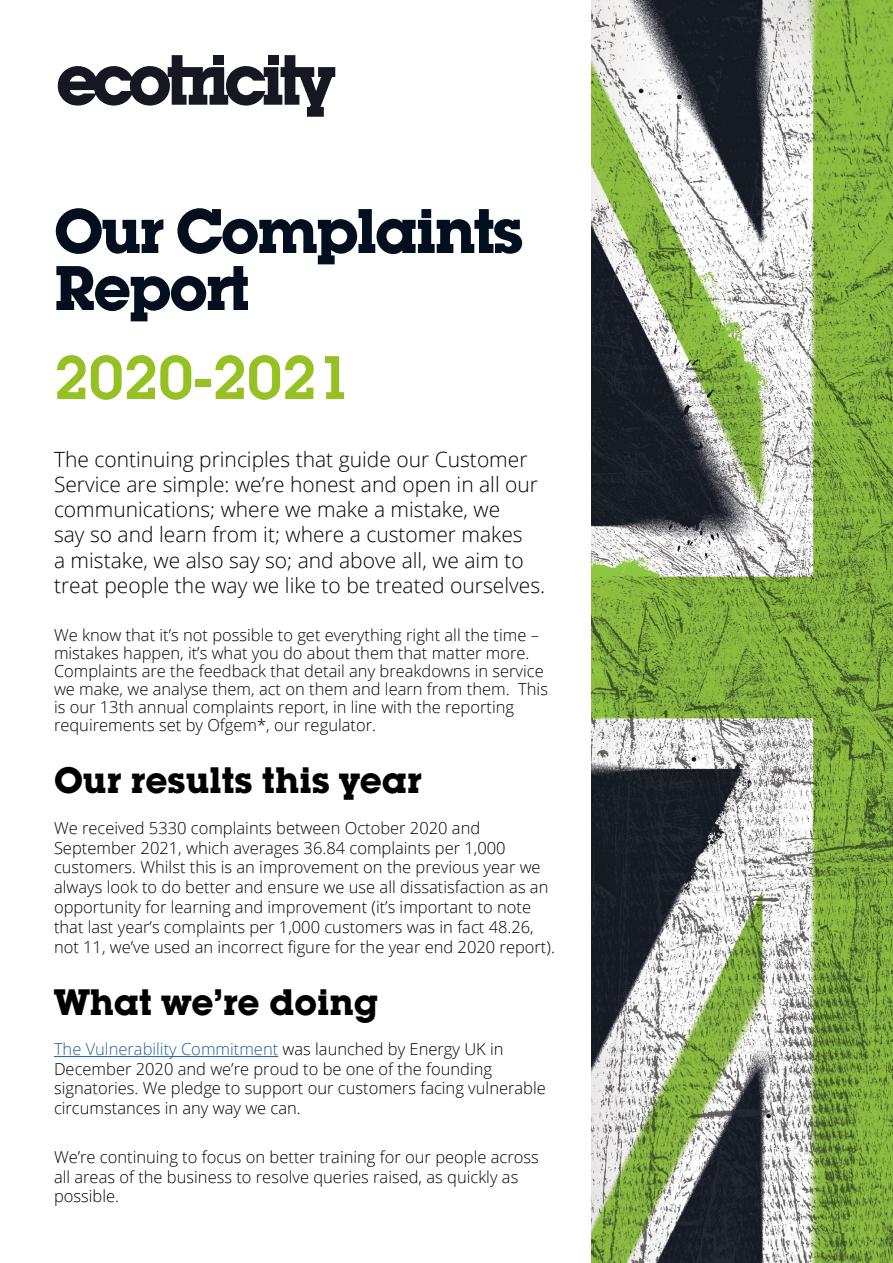
<style>
.page{position:relative;width:893px;height:1263px;background:#fff}
.page>*{position:absolute;margin:0;border:0;box-sizing:border-box;transform-origin:0 0}
.t1{font:700 61.5px/57px "Lubalin Graph Std";letter-spacing:-.04em;color:#010f1f}
.t2{font:600 60px "Lubalin Graph Std";color:#95c122}
.t3{font:700 36px "Lubalin Graph Std";color:#000}
.t4{font:300 21px/25.2px "Open Sans";color:#000}
.t5{font:300 16.5px/19.8px "Open Sans";color:#000}
.s1{color:#215e9e}
</style>
<div class="page">
<img style="left:591px;top:0;width:302px;height:1263px">
<hr style="left:54px;top:1056px;width:224px;height:1px;background:#215e9e">
<svg style="left:58px;top:55px;width:277px;height:62px"></svg>
<div style="left:214px;top:55px;width:10px;height:10px;background:#151821"></div>
<div style="left:268px;top:55px;width:10px;height:10px;background:#151821"></div>
<h1 class="t1" style="left:54px;top:202px;width:471px">Our Complaints<br>Report</h1>
<h2 class="t2" style="left:54px;top:338px;width:299px">2020-2021</h2>
<p class="t4" style="left:54px;top:446px;width:493px">The continuing principles that guide our Customer Service are simple: we’re honest and open in all our communications; where we make a mistake, we<br>say so and learn from it; where a customer makes<br>a mistake, we also say so; and above all, we aim to treat people the way we like to be treated ourselves.</p>
<p class="t5" style="left:54px;top:625px;width:495px;line-height:18px">We know that it’s not possible to get everything right all the time – mistakes happen, it’s what you do about them that matter more.<br>Complaints are the feedback that detail any breakdowns in service we make, we analyse them, act on them and learn from them. This is our 13th annual complaints report, in line with the reporting requirements set by Ofgem*, our regulator.</p>
<h3 class="t3" style="left:54px;top:756px;width:369px">Our results this year</h3>
<p class="t5" style="left:54px;top:817px;width:502px">We received 5330 complaints between October 2020 and September 2021, which averages 36.84 complaints per 1,000 customers. Whilst this is an improvement on the previous year we always look to do better and ensure we use all dissatisfaction as an opportunity for learning and improvement (it’s important to note that last year’s complaints per 1,000 customers was in fact 48.26, not 11, we’ve used an incorrect figure for the year end 2020 report).</p>
<h3 class="t3" style="left:54px;top:978px;width:326px">What we’re doing</h3>
<p class="t5" style="left:54px;top:1039px;width:493px"><span class="s1">The Vulnerability Commitment</span> was launched by Energy UK in December 2020 and we’re proud to be one of the founding signatories. We pledge to support our customers facing vulnerable circumstances in any way we can.</p>
<p class="t5" style="left:54px;top:1147px;width:486px">We’re continuing to focus on better training for our people across all areas of the business to resolve queries raised, as quickly as possible.</p>
</div>
